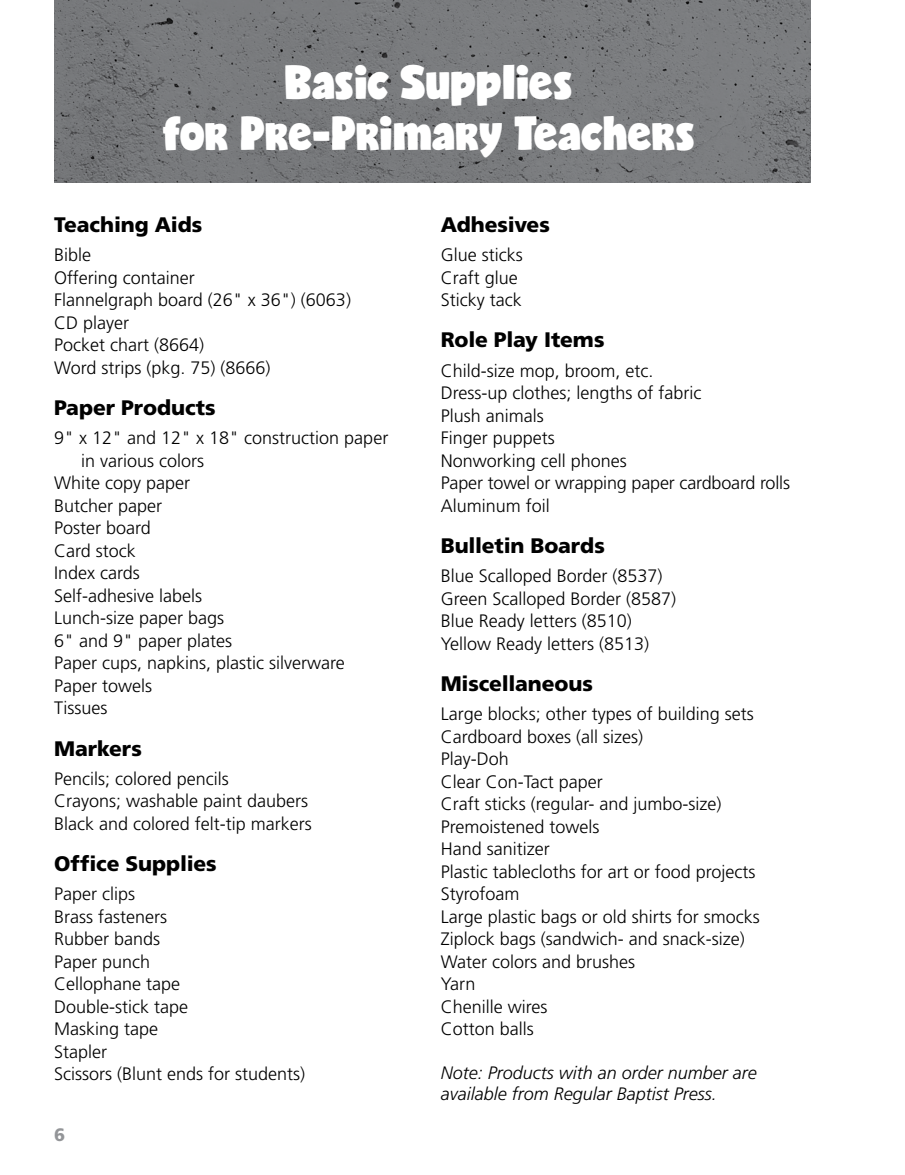
<style>
.page{position:relative;width:905px;height:1175px;background:#fff}
.page>*{position:absolute;margin:0;border:0;box-sizing:border-box;transform-origin:0 0}
.t1{font:45px/51px "Candy";color:#fff;text-align:center}
.t2{font:900 21px "Frutiger LT Std";letter-spacing:-.005em;color:#000}
.t3{font:300 18px/22.5px "Frutiger LT Std";color:#000}
.t4{font:italic 300 18px/21.6px "Frutiger LT Std";color:#000}
.t5{font:900 18px "Frutiger LT Std";color:#939598}
</style>
<div class="page">
<img style="left:54px;top:0;width:756px;height:182px">
<h1 class="t1" style="left:163px;top:59px;width:532px">Basic Supplies<br>for Pre-Primary Teachers</h1>
<p class="t2" style="left:54px;top:212px;width:150px">Teaching Aids</p>
<p class="t3" style="left:54px;top:244px;width:298px">Bible<br>Offering container<br>Flannelgraph board (26" x 36") (6063)<br>CD player<br>Pocket chart (8664)<br>Word strips (pkg. 75) (8666)</p>
<p class="t2" style="left:54px;top:395px;width:163px">Paper Products</p>
<p class="t3" style="left:54px;top:427px;width:336px">9" x 12" and 12" x 18" construction paper</p>
<p class="t3" style="left:81px;top:449px;width:125px">in various colors</p>
<p class="t3" style="left:54px;top:472px;width:138px">White copy paper</p>
<p class="t3" style="left:54px;top:494px;width:110px">Butcher paper</p>
<p class="t3" style="left:54px;top:517px;width:98px">Poster board</p>
<p class="t3" style="left:54px;top:539px;width:83px">Card stock</p>
<p class="t3" style="left:54px;top:562px;width:87px">Index cards</p>
<p class="t3" style="left:54px;top:584px;width:149px">Self-adhesive labels</p>
<p class="t3" style="left:54px;top:607px;width:172px">Lunch-size paper bags</p>
<p class="t3" style="left:54px;top:629px;width:180px">6" and 9" paper plates</p>
<p class="t3" style="left:54px;top:652px;width:292px">Paper cups, napkins, plastic silverware</p>
<p class="t3" style="left:54px;top:674px;width:100px">Paper towels</p>
<p class="t3" style="left:54px;top:697px;width:55px">Tissues</p>
<p class="t2" style="left:54px;top:735px;width:89px">Markers</p>
<p class="t3" style="left:54px;top:767px;width:259px">Pencils; colored pencils<br>Crayons; washable paint daubers<br>Black and colored felt-tip markers</p>
<p class="t2" style="left:54px;top:851px;width:164px">Office Supplies</p>
<p class="t3" style="left:54px;top:883px;width:253px">Paper clips<br>Brass fasteners<br>Rubber bands<br>Paper punch<br>Cellophane tape<br>Double-stick tape<br>Masking tape<br>Stapler<br>Scissors (Blunt ends for students)</p>
<p class="t5" style="left:54px;top:1124px;width:13px">6</p>
<p class="t2" style="left:441px;top:212px;width:111px">Adhesives</p>
<p class="t3" style="left:441px;top:244px;width:83px">Glue sticks<br>Craft glue<br>Sticky tack</p>
<p class="t2" style="left:441px;top:327px;width:165px">Role Play Items</p>
<p class="t3" style="left:441px;top:359px;width:351px">Child-size mop, broom, etc.<br>Dress-up clothes; lengths of fabric<br>Plush animals<br>Finger puppets<br>Nonworking cell phones<br>Paper towel or wrapping paper cardboard rolls<br>Aluminum foil</p>
<p class="t2" style="left:441px;top:533px;width:166px">Bulletin Boards</p>
<p class="t3" style="left:441px;top:565px;width:237px">Blue Scalloped Border (8537)<br>Green Scalloped Border (8587)<br>Blue Ready letters (8510)<br>Yellow Ready letters (8513)</p>
<p class="t2" style="left:441px;top:671px;width:154px">Miscellaneous</p>
<p class="t3" style="left:441px;top:703px;width:321px">Large blocks; other types of building sets<br>Cardboard boxes (all sizes)<br>Play-Doh<br>Clear Con-Tact paper<br>Craft sticks (regular- and jumbo-size)<br>Premoistened towels<br>Hand sanitizer<br>Plastic tablecloths for art or food projects<br>Styrofoam<br>Large plastic bags or old shirts for smocks<br>Ziplock bags (sandwich- and snack-size)<br>Water colors and brushes<br>Yarn<br>Chenille wires<br>Cotton balls</p>
<p class="t4" style="left:441px;top:1061px;width:318px">Note: Products with an order number are available from Regular Baptist Press.</p>
</div>
